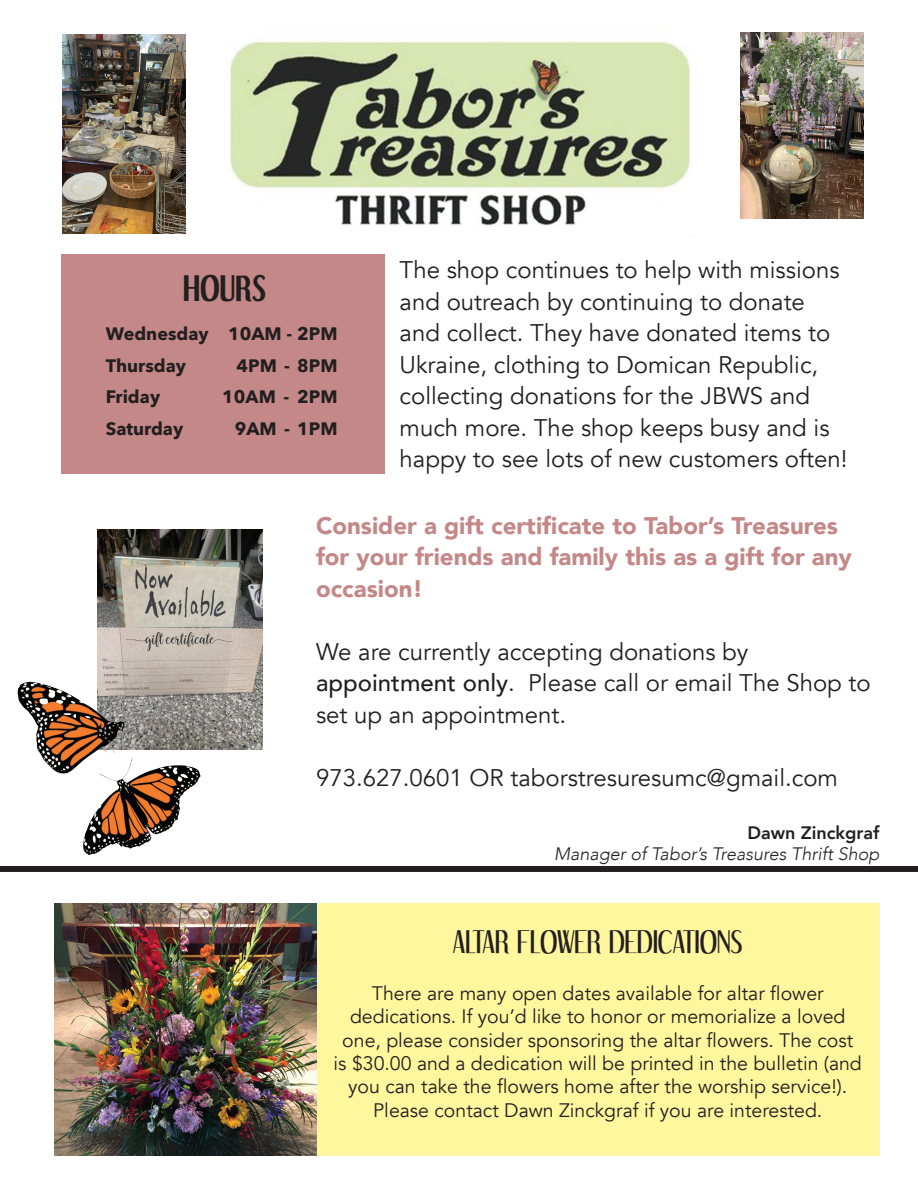
<style>
.page{position:relative;width:918px;height:1188px;background:#fff}
.page>*{position:absolute;margin:0;border:0;box-sizing:border-box;transform-origin:0 0}
.t1{font:700 30px "Dream Orphans";color:#231f20}
.t2{font:27px "Dream Orphans";color:#231f20}
.t3{font:24px/31.5px "Avenir";color:#231f20}
.t4{font:900 24px/31.5px "Avenir";color:#c38887}
.t5{font:19.5px/23.4px "Avenir";color:#231f20;text-align:center}
.t6{font:700 18px/31.5px "Avenir Next";color:#231f20}
.t7{font:italic 300 18px "Avenir";color:#231f20}
.t8{font:800 18px "Avenir";color:#231f20}
.s1{font-weight:500}
</style>
<div class="page">
<div style="left:316px;top:903px;width:563px;height:252px;background:#fff79e"></div>
<img style="left:230px;top:40px;width:461px;height:186px">
<div style="left:61px;top:254px;width:324px;height:220px;background:#c38887"></div>
<img style="left:62px;top:35px;width:124px;height:198px">
<img style="left:740px;top:32px;width:124px;height:186px">
<img style="left:98px;top:530px;width:164px;height:219px">
<img style="left:54px;top:903px;width:262px;height:252px">
<div style="left:0;top:866px;width:918px;height:6px;background:#231f20"></div>
<img style="left:17px;top:652px;width:223px;height:203px">
<p class="t1" style="left:183px;top:270px;width:85px">HOURS</p>
<p class="t6" style="left:106px;top:318px;width:233px">Wednesday 10AM - 2PM<br>Thursday</p>
<p class="t6" style="left:237px;top:349px;width:102px">4PM - 8PM</p>
<p class="t6" style="left:106px;top:381px;width:56px">Friday</p>
<p class="t6" style="left:222px;top:381px;width:117px">10AM - 2PM</p>
<p class="t6" style="left:106px;top:412px;width:79px">Saturday</p>
<p class="t6" style="left:235px;top:412px;width:104px">9AM - 1PM</p>
<p class="t3" style="left:400px;top:255px;width:450px">The shop continues to help with missions and outreach by continuing to donate and collect. They have donated items to Ukraine, clothing to Domican Republic, collecting donations for the JBWS and much more. The shop keeps busy and is happy to see lots of new customers often!</p>
<p class="t4" style="left:316px;top:509px;width:537px">Consider a gift certificate to Tabor’s Treasures for your friends and family this as a gift for any occasion!</p>
<p class="t3" style="left:316px;top:636px;width:556px">We are currently accepting donations by <span class="s1">appointment only</span>. Please call or email The Shop to set up an appointment.</p>
<p class="t3" style="left:316px;top:762px;width:523px">973.627.0601 OR taborstresuresumc@gmail.com</p>
<p class="t8" style="left:747px;top:819px;width:134px">Dawn Zinckgraf</p>
<p class="t7" style="left:554px;top:844px;width:327px">Manager of Tabor’s Treasures Thrift Shop</p>
<p class="t2" style="left:453px;top:926px;width:291px">ALTAR FLOWER DEDICATIONS</p>
<p class="t5" style="left:334px;top:982px;width:530px">There are many open dates available for altar flower dedications. If you’d like to honor or memorialize a loved one, please consider sponsoring the altar flowers. The cost is $30.00 and a dedication will be printed in the bulletin (and you can take the flowers home after the worship service!).<br>Please contact Dawn Zinckgraf if you are interested.</p>
</div>
